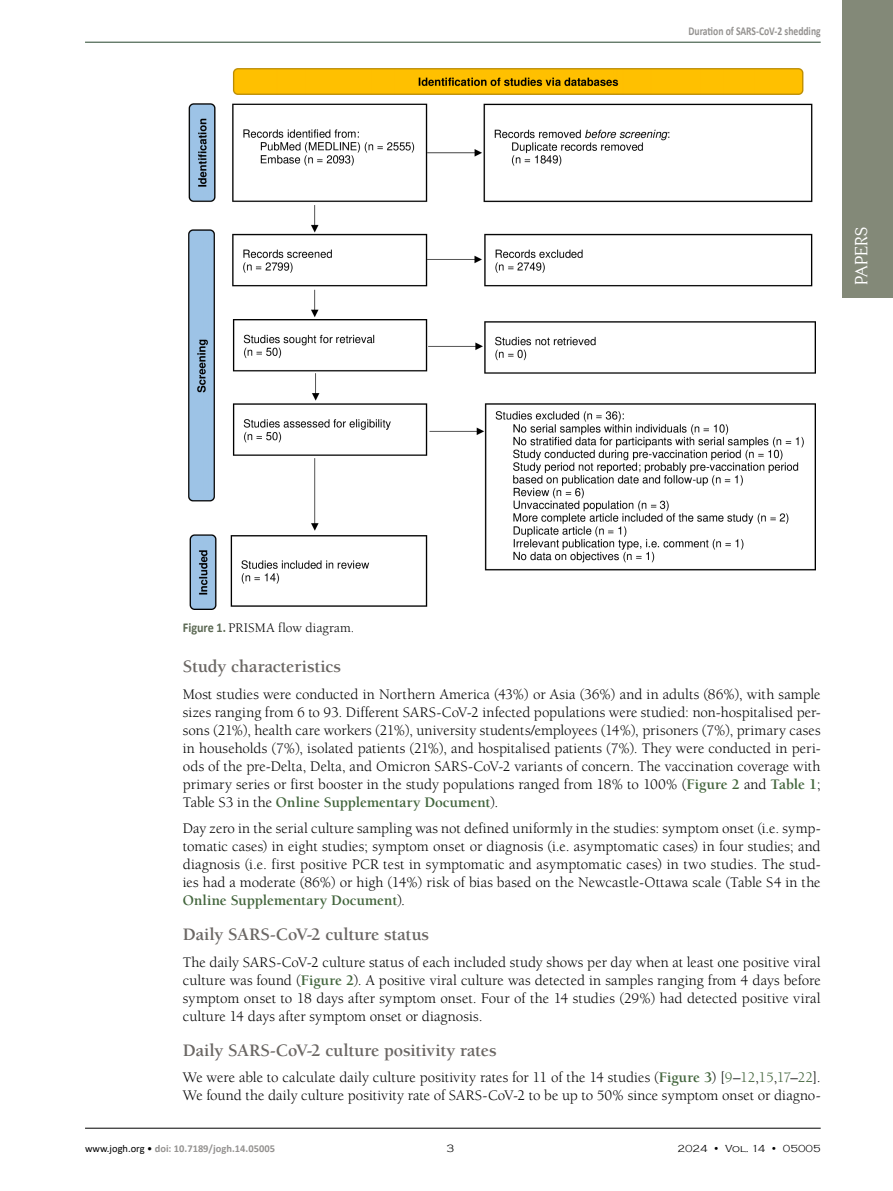
<style>
.page{position:relative;width:893px;height:1191px;background:#fff}
.page>*{position:absolute;margin:0;border:0;box-sizing:border-box;transform-origin:0 0}
.Podnaslovi_PAPERS_2{font:700 18px "Berkeley Std";letter-spacing:-.005em;color:#6b6764}
.t1{font:17.1px "Centabel";letter-spacing:-.005em;color:#fff}
.Tekst_Osnovni{font:15px/18px "Berkeley Std";color:#000;text-align:justify}
.potpisi_Figure_Table{font:13.5px "Berkeley Std";letter-spacing:.015em;color:#000}
.t2{font:700 12px "Calibri";color:#949290;scale:.8 1}
.t3{font:300 10.95px "Copperplate Gothic";color:#000}
.t4{font:700 10.5px "Calibri";color:#949290}
.t5{font:300 10.5px "Copperplate Gothic";color:#000}
.s1{font-family:"Calibri";font-weight:700;color:#5c6954}
.s2{font-weight:700;color:#42653c}
.s3{color:#42653c}
.s4{font-weight:400;color:#000}
</style>
<div class="page">
<hr style="left:85px;top:1128px;width:736px;height:1px;background:#000">
<hr style="left:85px;top:42px;width:736px;height:1px;background:#25452c">
<div style="left:842px;top:0;width:51px;height:298px;background:#838978"></div>
<img style="left:188px;top:68px;width:627px;height:541px">
<p class="t2" style="left:688px;top:22px;width:167px">Duration of SARS-CoV-2 shedding</p>
<p class="t1" style="left:851px;top:285px;width:59px;rotate:-90deg">PAPERS</p>
<p class="potpisi_Figure_Table" style="left:183px;top:620px;width:173px"><span class="s1">Figure 1.</span> PRISMA flow diagram.</p>
<p class="Podnaslovi_PAPERS_2" style="left:183px;top:656px;width:160px">Study characteristics</p>
<p class="Tekst_Osnovni" style="left:183px;top:685px;width:639px">Most studies were conducted in Northern America (43%) or Asia (36%) and in adults (86%), with sample sizes ranging from 6 to 93. Different SARS-CoV-2 infected populations were studied: non-hospitalised per&shy;sons (21%), health care workers (21%), university students/employees (14%), prisoners (7%), primary cases in households (7%), isolated patients (21%), and hospitalised patients (7%). They were conducted in peri&shy;ods of the pre-Delta, Delta, and Omicron SARS-CoV-2 variants of concern. The vaccination coverage with primary series or first booster in the study populations ranged from 18% to 100% (<span class="s2">Figure 2</span> and <span class="s2">Table 1</span>; Table S3 in the <span class="s2">Online Supplementary Document</span>).</p>
<p class="Tekst_Osnovni" style="left:183px;top:819px;width:639px">Day zero in the serial culture sampling was not defined uniformly in the studies: symptom onset (i.e. symp&shy;tomatic cases) in eight studies; symptom onset or diagnosis (i.e. asymptomatic cases) in four studies; and diagnosis (i.e. first positive PCR test in symptomatic and asymptomatic cases) in two studies. The stud&shy;ies had a moderate (86%) or high (14%) risk of bias based on the Newcastle-Ottawa scale (Table S4 in the <span class="s2">Online Supplementary Document</span>).</p>
<p class="Podnaslovi_PAPERS_2" style="left:183px;top:925px;width:248px">Daily SARS-CoV-2 culture status</p>
<p class="Tekst_Osnovni" style="left:183px;top:953px;width:639px">The daily SARS-CoV-2 culture status of each included study shows per day when at least one positive viral culture was found (<span class="s2">Figure 2</span>). A positive viral culture was detected in samples ranging from 4 days before symptom onset to 18 days after symptom onset. Four of the 14 studies (29%) had detected positive viral culture 14 days after symptom onset or diagnosis.</p>
<p class="Podnaslovi_PAPERS_2" style="left:183px;top:1040px;width:316px">Daily SARS-CoV-2 culture positivity rates</p>
<p class="Tekst_Osnovni" style="left:183px;top:1068px;width:639px">We were able to calculate daily culture positivity rates for 11 of the 14 studies (<span class="s2">Figure 3</span>) [<span class="s3">9</span>–<span class="s3">12</span>,<span class="s3">15</span>,<span class="s3">17</span>–<span class="s3">22</span>].<br>We found the daily culture positivity rate of SARS-CoV-2 to be up to 50% since symptom onset or diagno-</p>
<p class="t4" style="left:85px;top:1141px;width:191px"><span class="s4">www.jogh.org •</span> doi: 10.7189/jogh.14.05005</p>
<p class="t3" style="left:447px;top:1142px;width:9px">3</p>
<p class="t5" style="left:677px;top:1142px;width:145px">2024 • Vol. 14 • 05005</p>
</div>
